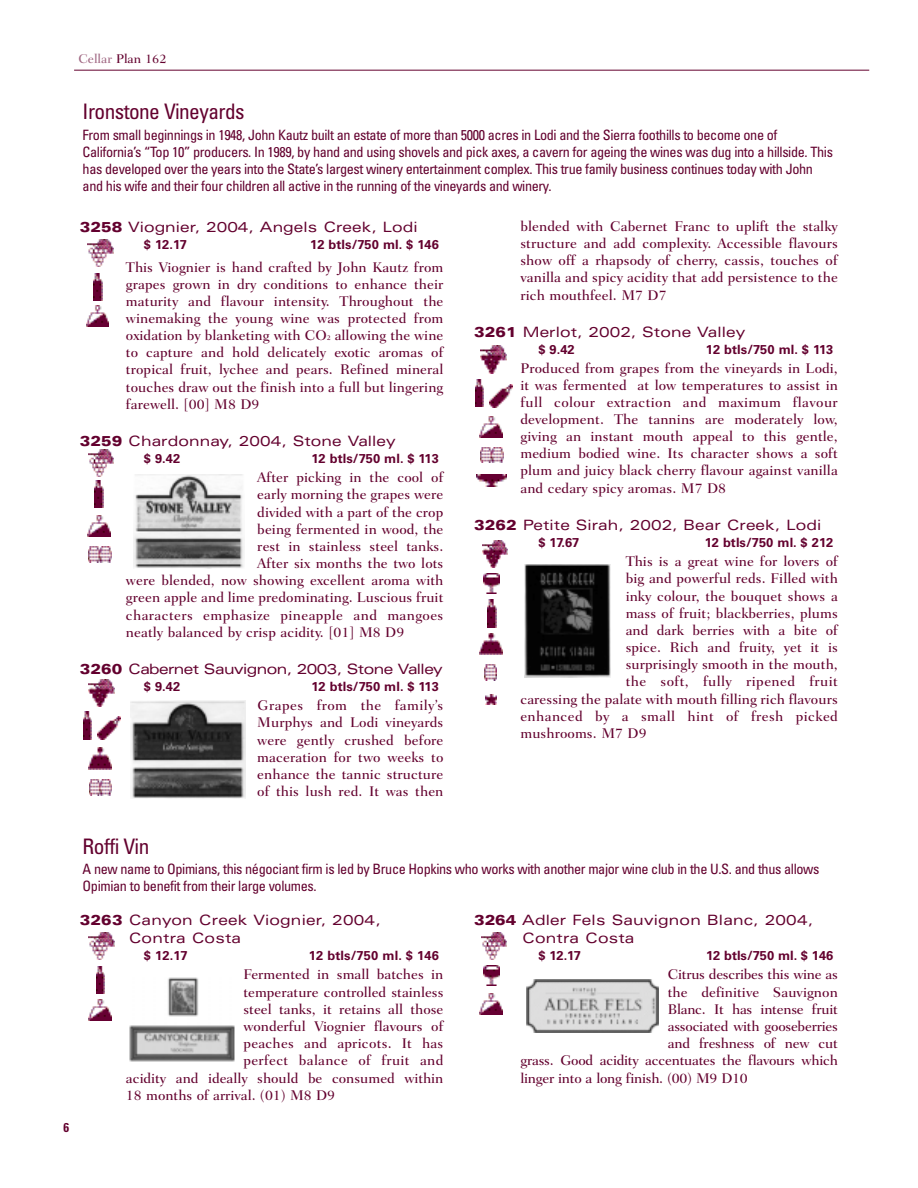
<style>
.page{position:relative;width:918px;height:1188px;background:#fff}
.page>*{position:absolute;margin:0;border:0;box-sizing:border-box;transform-origin:0 0}
.t1{font:condensed 21.3px "Univers";letter-spacing:-.025em;color:#63002e}
.t2{font:500 14.25px/17.1px "Fairfield LH";letter-spacing:.005em;color:#63002e;text-align:justify}
.t3{font:condensed 14.25px/17.1px "Univers";letter-spacing:-.025em;color:#63002e}
.t4{font:expanded 14.25px/18.6px "Univers";letter-spacing:.005em;color:#63002e}
.t5{font:500 14.25px "Fairfield LH";letter-spacing:-.015em;color:#63002e}
.t6{font:500 14.25px "Fairfield LH";letter-spacing:.03em;color:#63002e}
.t7{font:500 14.25px "Fairfield LH";letter-spacing:.025em;color:#63002e}
.t8{font:expanded 14.25px "Univers";letter-spacing:-.035em;color:#63002e}
.t9{font:700 12.9px "Univers";letter-spacing:.005em;color:#63002e}
.t10{font:500 12.9px "Fairfield LH";color:#63002e}
.t11{font:700 condensed 12.9px "Univers";color:#63002e}
.s1{color:#a06782}
.s2{font-weight:900}
.s3{font-size:7.2px}
</style>
<div class="page">
<hr style="left:74px;top:70px;width:795px;height:1px;background:#63002e">
<svg style="left:524px;top:564px;width:87px;height:114px"></svg>
<img style="left:525px;top:565px;width:85px;height:112px">
<img style="left:130px;top:700px;width:116px;height:98px">
<img style="left:134px;top:475px;width:110px;height:94px">
<img style="left:527px;top:979px;width:131px;height:54px">
<img style="left:129px;top:977px;width:106px;height:85px">
<img style="left:86px;top:305px;width:23px;height:22px">
<img style="left:88px;top:239px;width:25px;height:27px">
<img style="left:87px;top:515px;width:23px;height:22px">
<img style="left:89px;top:547px;width:23px;height:16px">
<img style="left:88px;top:450px;width:26px;height:27px">
<img style="left:83px;top:712px;width:9px;height:27px">
<img style="left:98px;top:717px;width:23px;height:22px">
<img style="left:89px;top:780px;width:23px;height:15px">
<img style="left:89px;top:680px;width:26px;height:27px">
<img style="left:89px;top:748px;width:22px;height:21px">
<img style="left:475px;top:379px;width:9px;height:27px">
<img style="left:490px;top:384px;width:23px;height:23px">
<img style="left:480px;top:416px;width:23px;height:22px">
<img style="left:481px;top:447px;width:22px;height:16px">
<img style="left:481px;top:346px;width:25px;height:27px">
<img style="left:476px;top:475px;width:30px;height:11px">
<img style="left:483px;top:573px;width:16px;height:20px">
<img style="left:488px;top:600px;width:8px;height:27px">
<img style="left:485px;top:665px;width:11px;height:16px">
<img style="left:482px;top:541px;width:26px;height:27px">
<img style="left:480px;top:633px;width:23px;height:21px">
<img style="left:96px;top:967px;width:9px;height:27px">
<img style="left:89px;top:1000px;width:23px;height:21px">
<img style="left:89px;top:933px;width:25px;height:27px">
<img style="left:483px;top:966px;width:16px;height:20px">
<img style="left:480px;top:993px;width:23px;height:21px">
<img style="left:481px;top:933px;width:26px;height:27px">
<img style="left:94px;top:273px;width:8px;height:27px">
<img style="left:95px;top:480px;width:8px;height:27px">
<svg style="left:486px;top:695px;width:11px;height:10px"></svg>
<p class="t10" style="left:78px;top:54px;width:90px"><span class="s1">Cellar</span> Plan 162</p>
<h1 class="t1" style="left:83px;top:104px;width:163px">Ironstone Vineyards</h1>
<p class="t3" style="left:83px;top:127px;width:752px">From small beginnings in 1948, John Kautz built an estate of more than 5000 acres in Lodi and the Sierra foothills to become one of California’s “Top 10” producers. In 1989, by hand and using shovels and pick axes, a cavern for ageing the wines was dug into a hillside. This has developed over the years into the State’s largest winery entertainment complex. This true family business continues today with John and his wife and their four children all active in the running of the vineyards and winery.</p>
<p class="t4" style="left:80px;top:219px;width:339px"><span class="s2">3258</span> Viognier, 2004, Angels Creek, Lodi</p>
<p class="t9" style="left:144px;top:240px;width:45px">$ 12.17</p>
<p class="t9" style="left:310px;top:240px;width:130px">12 btls/750 ml. $ 146</p>
<p class="t2" style="left:126px;top:260px;width:319px">This Viognier is hand crafted by John Kautz from grapes grown in dry conditions to enhance their maturity and flavour intensity. Throughout the winemaking the young wine was protected from oxidation by blanketing with CO<span class="s3">2</span> allowing the wine to capture and hold delicately exotic aromas of tropical fruit, lychee and pears. Refined mineral touches draw out the finish into a full but lingering farewell. [00] M8 D9</p>
<p class="t4" style="left:80px;top:433px;width:317px"><span class="s2">3259</span> Chardonnay, 2004, Stone Valley</p>
<p class="t9" style="left:144px;top:454px;width:38px">$ 9.42</p>
<p class="t9" style="left:311px;top:454px;width:129px">12 btls/750 ml. $ 113</p>
<p class="t2" style="left:257px;top:470px;width:188px">After picking in the cool of</p>
<p class="t2" style="left:257px;top:487px;width:188px">early morning the grapes were</p>
<p class="t2" style="left:257px;top:505px;width:188px">divided with a part of the crop</p>
<p class="t2" style="left:257px;top:522px;width:188px">being fermented in wood, the</p>
<p class="t2" style="left:257px;top:539px;width:188px">rest in stainless steel tanks.</p>
<p class="t2" style="left:257px;top:556px;width:188px">After six months the two lots</p>
<p class="t2" style="left:126px;top:573px;width:319px">were blended, now showing excellent aroma with</p>
<p class="t2" style="left:126px;top:590px;width:319px">green apple and lime predominating. Luscious fruit</p>
<p class="t7" style="left:126px;top:609px;width:319px">characters emphasize pineapple and mangoes</p>
<p class="t2" style="left:126px;top:625px;width:280px">neatly balanced by crisp acidity. [01] M8 D9</p>
<p class="t8" style="left:80px;top:663px;width:365px"><span class="s2">3260</span> Cabernet Sauvignon, 2003, Stone Valley</p>
<p class="t9" style="left:144px;top:682px;width:38px">$ 9.42</p>
<p class="t9" style="left:311px;top:682px;width:129px">12 btls/750 ml. $ 113</p>
<p class="t2" style="left:257px;top:698px;width:188px">Grapes from the family’s Murphys and Lodi vineyards were gently crushed before maceration for two weeks to enhance the tannic structure of this lush red. It was then</p>
<p class="t2" style="left:520px;top:219px;width:319px">blended with Cabernet Franc to uplift the stalky structure and add complexity. Accessible flavours show off a rhapsody of cherry, cassis, touches of vanilla and spicy acidity that add persistence to the rich mouthfeel. M7 D7</p>
<p class="t4" style="left:474px;top:324px;width:272px"><span class="s2">3261</span> Merlot, 2002, Stone Valley</p>
<p class="t9" style="left:538px;top:344px;width:38px">$ 9.42</p>
<p class="t9" style="left:706px;top:344px;width:129px">12 btls/750 ml. $ 113</p>
<p class="t2" style="left:520px;top:360px;width:319px">Produced from grapes from the vineyards in Lodi, it was fermented at low temperatures to assist in full colour extraction and maximum flavour development. The tannins are moderately low, giving an instant mouth appeal to this gentle, medium bodied wine. Its character shows a soft plum and juicy black cherry flavour against vanilla and cedary spicy aromas. M7 D8</p>
<p class="t4" style="left:474px;top:517px;width:348px"><span class="s2">3262</span> Petite Sirah, 2002, Bear Creek, Lodi</p>
<p class="t9" style="left:538px;top:537px;width:42px">$ 17.67</p>
<p class="t9" style="left:705px;top:537px;width:130px">12 btls/750 ml. $ 212</p>
<p class="t2" style="left:626px;top:554px;width:214px">This is a great wine for lovers of</p>
<p class="t2" style="left:626px;top:571px;width:214px">big and powerful reds. Filled with</p>
<p class="t2" style="left:626px;top:589px;width:214px">inky colour, the bouquet shows a</p>
<p class="t2" style="left:626px;top:606px;width:214px">mass of fruit; blackberries, plums</p>
<p class="t2" style="left:626px;top:623px;width:214px">and dark berries with a bite of</p>
<p class="t2" style="left:626px;top:640px;width:214px">spice. Rich and fruity, yet it is</p>
<p class="t2" style="left:626px;top:657px;width:214px">surprisingly smooth in the mouth,</p>
<p class="t6" style="left:626px;top:676px;width:214px">the soft, fully ripened fruit</p>
<p class="t2" style="left:520px;top:692px;width:319px">caressing the palate with mouth filling rich flavours</p>
<p class="t6" style="left:520px;top:710px;width:319px">enhanced by a small hint of fresh picked</p>
<p class="t2" style="left:520px;top:726px;width:128px">mushrooms. M7 D9</p>
<p class="t11" style="left:63px;top:1123px;width:7px">6</p>
<h1 class="t1" style="left:83px;top:838px;width:68px">Roffi Vin</h1>
<p class="t3" style="left:83px;top:862px;width:738px">A new name to Opimians, this négociant firm is led by Bruce Hopkins who works with another major wine club in the U.S. and thus allows<br>Opimian to benefit from their large volumes.</p>
<p class="t4" style="left:129px;top:912px;width:253px;text-indent:-49px"><span class="s2">3263</span> Canyon Creek Viognier, 2004,<br>Contra Costa</p>
<p class="t9" style="left:144px;top:951px;width:45px">$ 12.17</p>
<p class="t9" style="left:309px;top:951px;width:132px">12 btls/750 ml. $ 146</p>
<p class="t2" style="left:244px;top:967px;width:201px">Fermented in small batches in</p>
<p class="t2" style="left:244px;top:985px;width:201px">temperature controlled stainless</p>
<p class="t2" style="left:244px;top:1002px;width:201px">steel tanks, it retains all those</p>
<p class="t2" style="left:244px;top:1019px;width:201px">wonderful Viognier flavours of</p>
<p class="t2" style="left:244px;top:1036px;width:201px">peaches and apricots. It has</p>
<p class="t2" style="left:244px;top:1053px;width:201px">perfect balance of fruit and</p>
<p class="t2" style="left:126px;top:1071px;width:319px">acidity and ideally should be consumed within</p>
<p class="t2" style="left:126px;top:1088px;width:211px">18 months of arrival. (01) M8 D9</p>
<p class="t4" style="left:522px;top:912px;width:292px;text-indent:-48px"><span class="s2">3264</span> Adler Fels Sauvignon Blanc, 2004,<br>Contra Costa</p>
<p class="t9" style="left:538px;top:951px;width:44px">$ 12.17</p>
<p class="t9" style="left:706px;top:951px;width:129px">12 btls/750 ml. $ 146</p>
<p class="t5" style="left:668px;top:968px;width:172px">Citrus describes this wine as</p>
<p class="t2" style="left:668px;top:985px;width:172px">the definitive Sauvignon</p>
<p class="t5" style="left:668px;top:1003px;width:172px">Blanc. It has intense fruit</p>
<p class="t5" style="left:668px;top:1020px;width:172px">associated with gooseberries</p>
<p class="t5" style="left:668px;top:1038px;width:172px">and freshness of new cut</p>
<p class="t5" style="left:520px;top:1055px;width:319px">grass. Good acidity accentuates the flavours which</p>
<p class="t5" style="left:520px;top:1072px;width:229px">linger into a long finish. (00) M9 D10</p>
</div>
